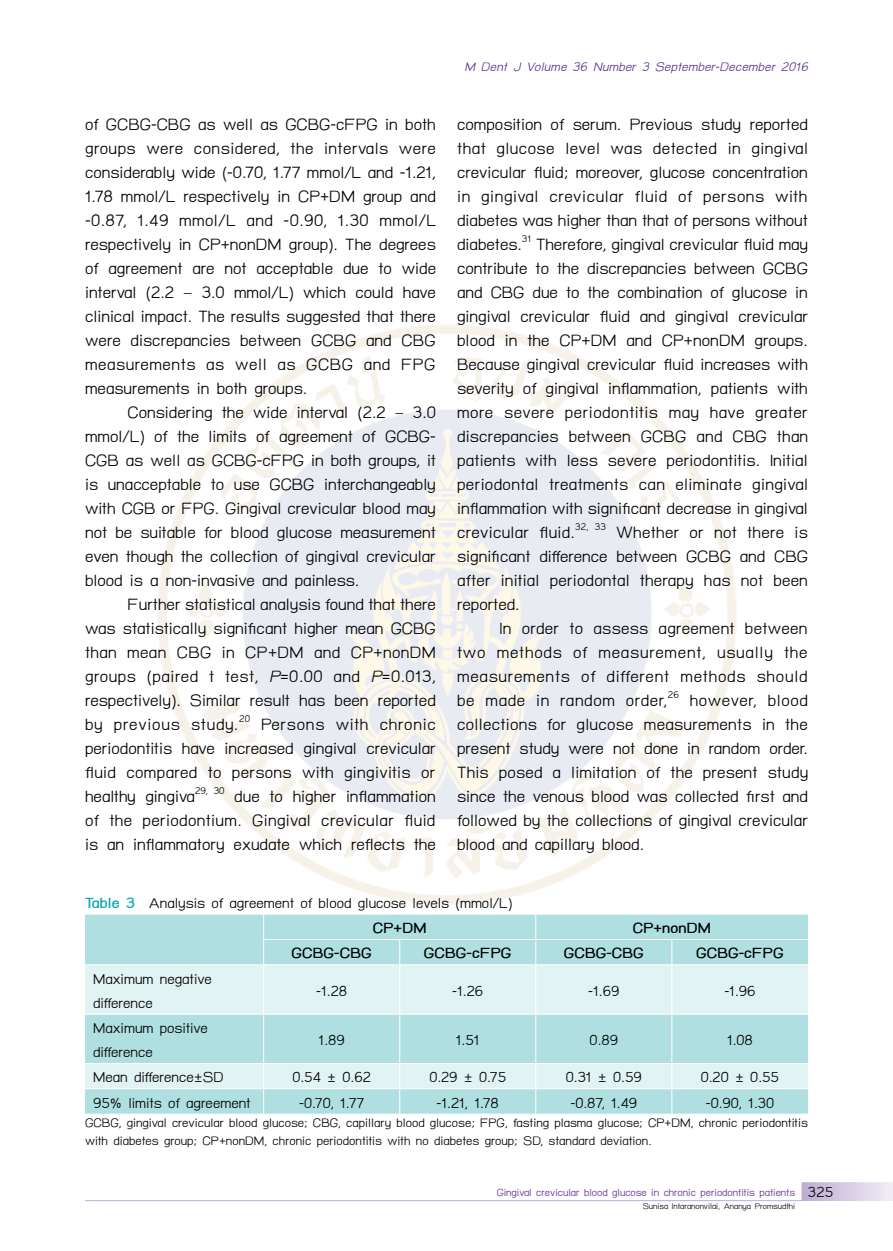
<style>
.page{position:relative;width:893px;height:1251px;background:#fff}
.page>*{position:absolute;margin:0;border:0;box-sizing:border-box;transform-origin:0 0}
.t1{font:24px/24px "TH Baijam";color:#000;text-align:justify}
.t2{font:21px/24px "TH Baijam";color:#000}
.t3{font:700 21px "TH Baijam";color:#000}
.t4{font:18px/18px "TH Baijam";color:#000}
.t5{font:italic 18px "TH Baijam";letter-spacing:.015em;color:#5c2d91}
.t6{font:15px "TH Baijam";color:#5c2d91}
.t7{font:12px "TH Baijam";color:#000}
.s1{font-style:italic}
.s2{font-weight:700;color:#00aaad}
.s3{font-weight:700}
.s4{font-size:21px;color:#000}
</style>
<div class="page">
<svg style="left:801px;top:1182px;width:92px;height:18px;background:#d8cde4"></svg>
<hr style="left:85px;top:1199px;width:716px;height:1px;background:#5c2d91">
<div style="left:85px;top:914px;width:723px;height:199px;background:#afdfe0"></div>
<svg style="left:85px;top:965px;width:723px;height:123px;background:#ceebeb"></svg>
<hr style="left:263px;top:938px;width:137px;height:1px;background:#fff">
<svg style="left:263px;top:914px;width:1px;height:50px"></svg>
<hr style="left:400px;top:938px;width:136px;height:1px;background:#fff">
<svg style="left:399px;top:939px;width:1px;height:25px"></svg>
<hr style="left:536px;top:938px;width:136px;height:1px;background:#fff">
<svg style="left:535px;top:914px;width:1px;height:50px"></svg>
<hr style="left:672px;top:938px;width:136px;height:1px;background:#fff">
<svg style="left:671px;top:939px;width:1px;height:25px"></svg>
<hr style="left:85px;top:964px;width:179px;height:1px;background:#fff">
<hr style="left:264px;top:964px;width:136px;height:1px;background:#fff">
<hr style="left:263px;top:965px;width:1px;height:48px;background:#fff">
<hr style="left:400px;top:964px;width:136px;height:1px;background:#fff">
<hr style="left:399px;top:965px;width:1px;height:48px;background:#fff">
<hr style="left:536px;top:964px;width:136px;height:1px;background:#fff">
<hr style="left:535px;top:965px;width:1px;height:48px;background:#fff">
<hr style="left:672px;top:964px;width:136px;height:1px;background:#fff">
<hr style="left:671px;top:965px;width:1px;height:48px;background:#fff">
<hr style="left:85px;top:1013px;width:179px;height:1px;background:#fff">
<hr style="left:264px;top:1013px;width:136px;height:1px;background:#fff">
<hr style="left:263px;top:1014px;width:1px;height:48px;background:#fff">
<hr style="left:400px;top:1013px;width:136px;height:1px;background:#fff">
<hr style="left:399px;top:1014px;width:1px;height:48px;background:#fff">
<hr style="left:536px;top:1013px;width:136px;height:1px;background:#fff">
<hr style="left:535px;top:1014px;width:1px;height:48px;background:#fff">
<hr style="left:672px;top:1013px;width:136px;height:1px;background:#fff">
<hr style="left:671px;top:1014px;width:1px;height:48px;background:#fff">
<hr style="left:85px;top:1062px;width:179px;height:1px;background:#fff">
<hr style="left:264px;top:1062px;width:136px;height:1px;background:#fff">
<hr style="left:400px;top:1062px;width:136px;height:1px;background:#fff">
<hr style="left:536px;top:1062px;width:136px;height:1px;background:#fff">
<hr style="left:672px;top:1062px;width:136px;height:1px;background:#fff">
<hr style="left:85px;top:1088px;width:179px;height:1px;background:#fff">
<hr style="left:264px;top:1088px;width:136px;height:1px;background:#fff">
<svg style="left:263px;top:1063px;width:1px;height:50px"></svg>
<hr style="left:400px;top:1088px;width:136px;height:1px;background:#fff">
<svg style="left:399px;top:1063px;width:1px;height:50px"></svg>
<hr style="left:536px;top:1088px;width:136px;height:1px;background:#fff">
<svg style="left:535px;top:1063px;width:1px;height:50px"></svg>
<hr style="left:672px;top:1088px;width:136px;height:1px;background:#fff">
<svg style="left:671px;top:1063px;width:1px;height:50px"></svg>
<p class="t1" style="left:85px;top:112px;width:353px">of GCBG-CBG as well as GCBG-cFPG in both groups were considered, the intervals were considerably wide (-0.70, 1.77 mmol/L and -1.21, 1.78 mmol/L respectively in CP+DM group and -0.87, 1.49 mmol/L and -0.90, 1.30 mmol/L respectively in CP+nonDM group). The degrees of agreement are not acceptable due to wide interval (2.2 – 3.0 mmol/L) which could have clinical impact. The results suggested that there were discrepancies between GCBG and CBG measurements as well as GCBG and FPG measurements in both groups.</p>
<p class="t1" style="left:85px;top:400px;width:352px;text-indent:43px">Considering the wide interval (2.2 – 3.0 mmol/L) of the limits of agreement of GCBG-CGB as well as GCBG-cFPG in both groups, it is unacceptable to use GCBG interchangeably with CGB or FPG. Gingival crevicular blood may not be suitable for blood glucose measurement even though the collection of gingival crevicular blood is a non-invasive and painless.</p>
<p class="t1" style="left:85px;top:592px;width:352px;text-indent:43px">Further statistical analysis found that there was statistically significant higher mean GCBG than mean CBG in CP+DM and CP+nonDM groups (paired t test, <span class="s1">P</span>=0.00 and <span class="s1">P</span>=0.013, respectively). Similar result has been reported by previous study.<sup>20</sup> Persons with chronic periodontitis have increased gingival crevicular fluid compared to persons with gingivitis or healthy gingiva<sup>29,</sup> <sup>30</sup> due to higher inflammation of the periodontium. Gingival crevicular fluid is an inflammatory exudate which reflects the</p>
<p class="t5" style="left:464px;top:57px;width:345px">M Dent J Volume 36 Number 3 September-December 2016</p>
<p class="t1" style="left:457px;top:112px;width:353px">composition of serum. Previous study reported that glucose level was detected in gingival crevicular fluid; moreover, glucose concentration in gingival crevicular fluid of persons with diabetes was higher than that of persons without diabetes.<sup>31</sup> Therefore, gingival crevicular fluid may contribute to the discrepancies between GCBG and CBG due to the combination of glucose in gingival crevicular fluid and gingival crevicular blood in the CP+DM and CP+nonDM groups.<br>Because gingival crevicular fluid increases with severity of gingival inflammation, patients with more severe periodontitis may have greater discrepancies between GCBG and CBG than patients with less severe periodontitis. Initial periodontal treatments can eliminate gingival inflammation with significant decrease in gingival crevicular fluid.<sup>32,</sup> <sup>33</sup> Whether or not there is significant difference between GCBG and CBG after initial periodontal therapy has not been reported.</p>
<p class="t1" style="left:457px;top:616px;width:353px;text-indent:43px">In order to assess agreement between two methods of measurement, usually the measurements of different methods should be made in random order,<sup>26</sup> however, blood collections for glucose measurements in the present study were not done in random order.<br>This posed a limitation of the present study since the venous blood was collected first and followed by the collections of gingival crevicular blood and capillary blood.</p>
<p class="t2" style="left:373px;top:889px;width:141px;line-height:25.3px;text-indent:-288px"><span class="s2">Table 3</span> Analysis of agreement of blood glucose levels (mmol/L)<br><span class="s3">CP+DM</span></p>
<p class="t3" style="left:633px;top:916px;width:80px">CP+nonDM</p>
<p class="t3" style="left:292px;top:941px;width:82px">GCBG-CBG</p>
<p class="t3" style="left:424px;top:941px;width:89px">GCBG-cFPG</p>
<p class="t3" style="left:564px;top:941px;width:82px">GCBG-CBG</p>
<p class="t3" style="left:696px;top:941px;width:89px">GCBG-cFPG</p>
<p class="t2" style="left:93px;top:966px;width:120px">Maximum negative difference</p>
<p class="t2" style="left:316px;top:978px;width:32px">-1.28</p>
<p class="t2" style="left:452px;top:978px;width:32px">-1.26</p>
<p class="t2" style="left:588px;top:978px;width:33px">-1.69</p>
<p class="t2" style="left:724px;top:978px;width:33px">-1.96</p>
<p class="t2" style="left:93px;top:1015px;width:116px">Maximum positive difference</p>
<p class="t2" style="left:319px;top:1027px;width:28px">1.89</p>
<p class="t2" style="left:456px;top:1027px;width:25px">1.51</p>
<p class="t2" style="left:590px;top:1027px;width:30px">0.89</p>
<p class="t2" style="left:727px;top:1027px;width:27px">1.08</p>
<p class="t2" style="left:93px;top:1065px;width:132px">Mean difference±SD</p>
<p class="t2" style="left:292px;top:1065px;width:80px">0.54 ± 0.62</p>
<p class="t2" style="left:429px;top:1065px;width:78px">0.29 ± 0.75</p>
<p class="t2" style="left:566px;top:1065px;width:77px">0.31 ± 0.59</p>
<p class="t2" style="left:701px;top:1065px;width:80px">0.20 ± 0.55</p>
<p class="t2" style="left:93px;top:1090px;width:159px">95% limits of agreement</p>
<p class="t2" style="left:299px;top:1090px;width:66px">-0.70, 1.77</p>
<p class="t2" style="left:437px;top:1090px;width:64px">-1.21, 1.78</p>
<p class="t2" style="left:570px;top:1090px;width:68px">-0.87, 1.49</p>
<p class="t2" style="left:706px;top:1090px;width:70px">-0.90, 1.30</p>
<p class="t4" style="left:85px;top:1112px;width:724px">GCBG, gingival crevicular blood glucose; CBG, capillary blood glucose; FPG, fasting plasma glucose; CP+DM, chronic periodontitis with diabetes group; CP+nonDM, chronic periodontitis with no diabetes group; SD, standard deviation.</p>
<p class="t6" style="left:497px;top:1183px;width:338px">Gingival crevicular blood glucose in chronic periodontitis patients <span class="s4">325</span></p>
<p class="t7" style="left:643px;top:1199px;width:154px">Sunisa Intaranonvilai, Ananya Promsudthi</p>
</div>
